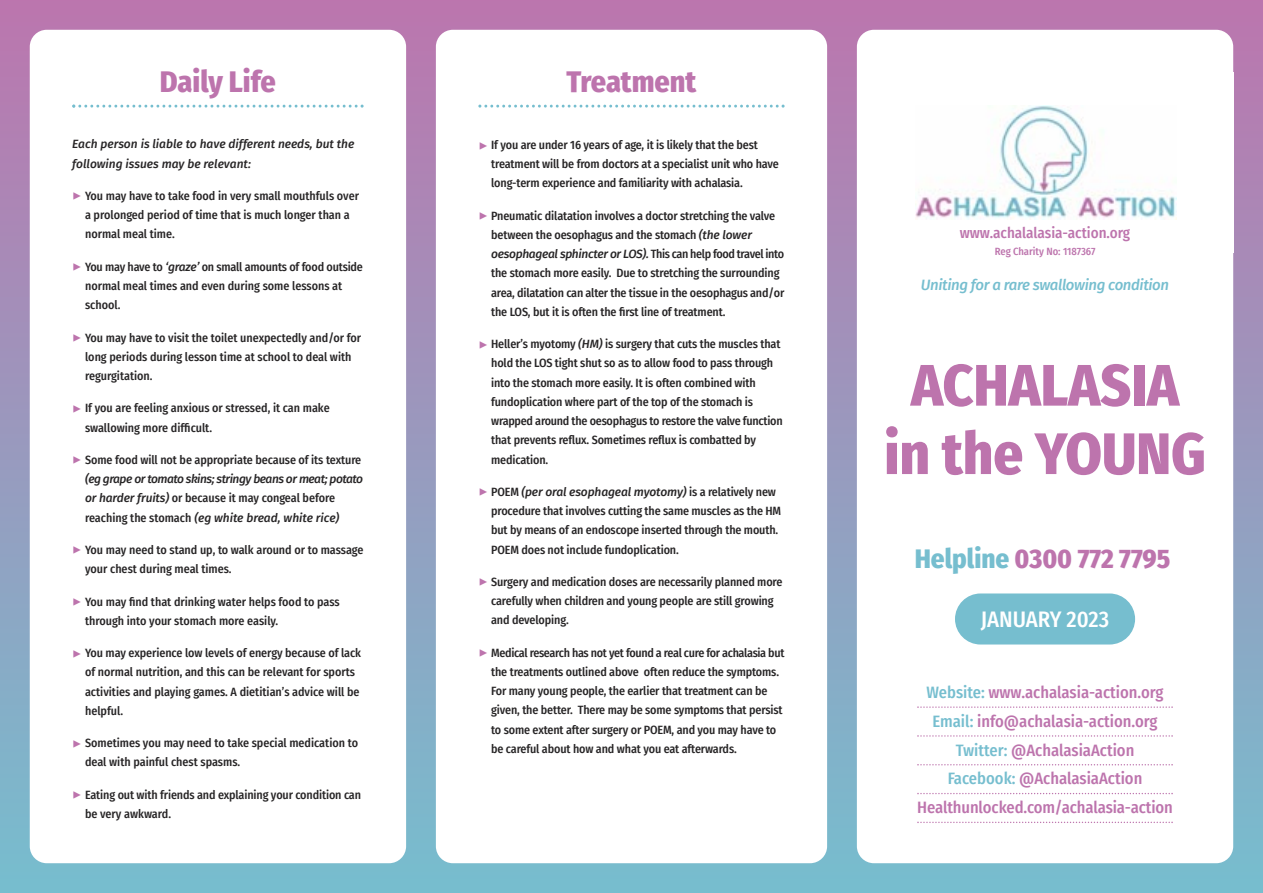
<style>
.page{position:relative;width:1263px;height:893px;background:#fff}
.page>*{position:absolute;margin:0;border:0;box-sizing:border-box;transform-origin:0 0}
.t1{font:800 58.5px "Fira Sans Condensed";color:#bd74ad}
.t2{font:800 30px "Fira Sans Condensed";color:#bd74ad}
.t3{font:800 27px "Fira Sans Condensed";color:#bd74ad}
.t4{font:500 22.5px "Fira Sans Condensed";color:#fff}
.t5{font:500 16.5px "Fira Sans Condensed";color:#bd74ad}
.t6{font:italic 500 15px "Fira Sans";letter-spacing:-.025em;color:#76becf}
.t7{font:500 15px "Fira Sans Condensed";color:#bd74ad}
.t8{font:500 12px/19.2px "Fira Sans Condensed";letter-spacing:-.01em;color:#272526}
.t9{font:italic 500 12px/19.2px "Fira Sans";color:#272526}
.t10{font:500 10.5px "Fira Sans Condensed";color:#bd74ad}
.s1{font-family:"Dingbests";font-weight:400;font-size:15px;color:#bd74ad}
.s2{font-family:"Fira Sans";font-style:italic}
.s3{color:#76becf}
</style>
<div class="page">
<div style="left:0;top:0;width:1263px;height:893px;background:linear-gradient(to bottom,#bc76ae,#77becf)"></div>
<div style="left:857px;top:30px;width:376px;height:833px;background:#fff;border-radius:17px"></div>
<div style="left:30px;top:30px;width:376px;height:833px;background:#fff;border-radius:17px"></div>
<div style="left:436px;top:30px;width:391px;height:833px;background:#fff;border-radius:17px"></div>
<svg style="left:72px;top:105px;width:292px;height:3px"></svg>
<svg style="left:478px;top:105px;width:306px;height:3px"></svg>
<img style="left:915px;top:106px;width:261px;height:114px">
<svg style="left:917px;top:706px;width:256px;height:2px"></svg>
<svg style="left:917px;top:735px;width:256px;height:2px"></svg>
<svg style="left:917px;top:764px;width:256px;height:1px"></svg>
<svg style="left:917px;top:793px;width:256px;height:1px"></svg>
<svg style="left:917px;top:822px;width:256px;height:1px"></svg>
<div style="left:955px;top:593px;width:180px;height:51px;background:#76becf;border-radius:26px"></div>
<p class="t2" style="left:160px;top:64px;width:117px">Daily Life</p>
<p class="t2" style="left:567px;top:64px;width:131px">Treatment</p>
<p class="t9" style="left:72px;top:135px;width:284px">Each person is liable to have different needs, but the following issues may be relevant:</p>
<p class="t8" style="left:85px;top:186px;width:275px;text-indent:-13px"><span class="s1">&gt;</span> You may have to take food in very small mouthfuls over a prolonged period of time that is much longer than a normal meal time.</p>
<p class="t8" style="left:85px;top:257px;width:279px;text-indent:-13px"><span class="s1">&gt;</span> You may have to <span class="s2">‘graze’</span> on small amounts of food outside normal meal times and even during some lessons at school.</p>
<p class="t8" style="left:85px;top:328px;width:278px;text-indent:-13px"><span class="s1">&gt;</span> You may have to visit the toilet unexpectedly and/or for long periods during lesson time at school to deal with regurgitation.</p>
<p class="t8" style="left:85px;top:399px;width:246px;text-indent:-13px"><span class="s1">&gt;</span> If you are feeling anxious or stressed, it can make swallowing more difficult.</p>
<p class="t8" style="left:85px;top:450px;width:280px;text-indent:-13px"><span class="s1">&gt;</span> Some food will not be appropriate because of its texture <span class="s2">(eg grape or tomato skins; stringy beans or meat; potato or harder fruits)</span> or because it may congeal before reaching the stomach <span class="s2">(eg white bread, white rice)</span></p>
<p class="t8" style="left:85px;top:540px;width:280px;text-indent:-13px"><span class="s1">&gt;</span> You may need to stand up, to walk around or to massage your chest during meal times.</p>
<p class="t8" style="left:85px;top:592px;width:256px;text-indent:-13px"><span class="s1">&gt;</span> You may find that drinking water helps food to pass through into your stomach more easily.</p>
<p class="t8" style="left:85px;top:643px;width:277px;text-indent:-13px"><span class="s1">&gt;</span> You may experience low levels of energy because of lack of normal nutrition, and this can be relevant for sports activities and playing games. A dietitian’s advice will be helpful.</p>
<p class="t8" style="left:85px;top:733px;width:274px;text-indent:-13px"><span class="s1">&gt;</span> Sometimes you may need to take special medication to deal with painful chest spasms.</p>
<p class="t8" style="left:85px;top:785px;width:278px;text-indent:-13px"><span class="s1">&gt;</span> Eating out with friends and explaining your condition can be very awkward.</p>
<p class="t8" style="left:491px;top:135px;width:289px;text-indent:-13px"><span class="s1">&gt;</span> If you are under 16 years of age, it is likely that the best treatment will be from doctors at a specialist unit who have long-term experience and familiarity with achalasia.</p>
<p class="t8" style="left:491px;top:206px;width:295px;text-indent:-13px"><span class="s1">&gt;</span> Pneumatic dilatation involves a doctor stretching the valve between the oesophagus and the stomach <span class="s2">(the lower oesophageal sphincter or LOS).</span> This can help food travel into the stomach more easily. Due to stretching the surrounding area, dilatation can alter the tissue in the oesophagus and/or the LOS, but it is often the first line of treatment.</p>
<p class="t8" style="left:491px;top:335px;width:293px;text-indent:-13px"><span class="s1">&gt;</span> Heller’s myotomy <span class="s2">(HM)</span> is surgery that cuts the muscles that hold the LOS tight shut so as to allow food to pass through into the stomach more easily. It is often combined with fundoplication where part of the top of the stomach is wrapped around the oesophagus to restore the valve function that prevents reflux. Sometimes reflux is combatted by medication.</p>
<p class="t8" style="left:491px;top:482px;width:292px;text-indent:-13px"><span class="s1">&gt;</span> POEM <span class="s2">(per oral esophageal myotomy)</span> is a relatively new procedure that involves cutting the same muscles as the HM but by means of an endoscope inserted through the mouth.<br>POEM does not include fundoplication.</p>
<p class="t8" style="left:491px;top:572px;width:293px;text-indent:-13px"><span class="s1">&gt;</span> Surgery and medication doses are necessarily planned more carefully when children and young people are still growing and developing.</p>
<p class="t8" style="left:491px;top:643px;width:295px;text-indent:-13px"><span class="s1">&gt;</span> Medical research has not yet found a real cure for achalasia but the treatments outlined above often reduce the symptoms.<br>For many young people, the earlier that treatment can be given, the better. There may be some symptoms that persist to some extent after surgery or POEM, and you may have to be careful about how and what you eat afterwards.</p>
<p class="t7" style="left:960px;top:224px;width:172px">www.achalalasia-action.org</p>
<p class="t10" style="left:995px;top:245px;width:102px">Reg Charity No: 1187367</p>
<p class="t6" style="left:921px;top:276px;width:250px">Uniting for a rare swallowing condition</p>
<p class="t1" style="left:911px;top:351px;width:270px">ACHALASIA</p>
<p class="t1" style="left:884px;top:419px;width:323px">in the YOUNG</p>
<p class="t3" style="left:915px;top:542px;width:257px"><span class="s3">Helpline</span> 0300 772 7795</p>
<p class="t4" style="left:981px;top:606px;width:130px">JANUARY 2023</p>
<p class="t5" style="left:926px;top:682px;width:239px"><span class="s3">Website:</span> www.achalasia-action.org</p>
<p class="t5" style="left:932px;top:711px;width:227px"><span class="s3">Email:</span> info@achalasia-action.org</p>
<p class="t5" style="left:956px;top:740px;width:180px"><span class="s3">Twitter:</span> @AchalasiaAction</p>
<p class="t5" style="left:948px;top:769px;width:196px"><span class="s3">Facebook:</span> @AchalasiaAction</p>
<p class="t5" style="left:917px;top:798px;width:257px">Healthunlocked.com/achalasia-action</p>
</div>
